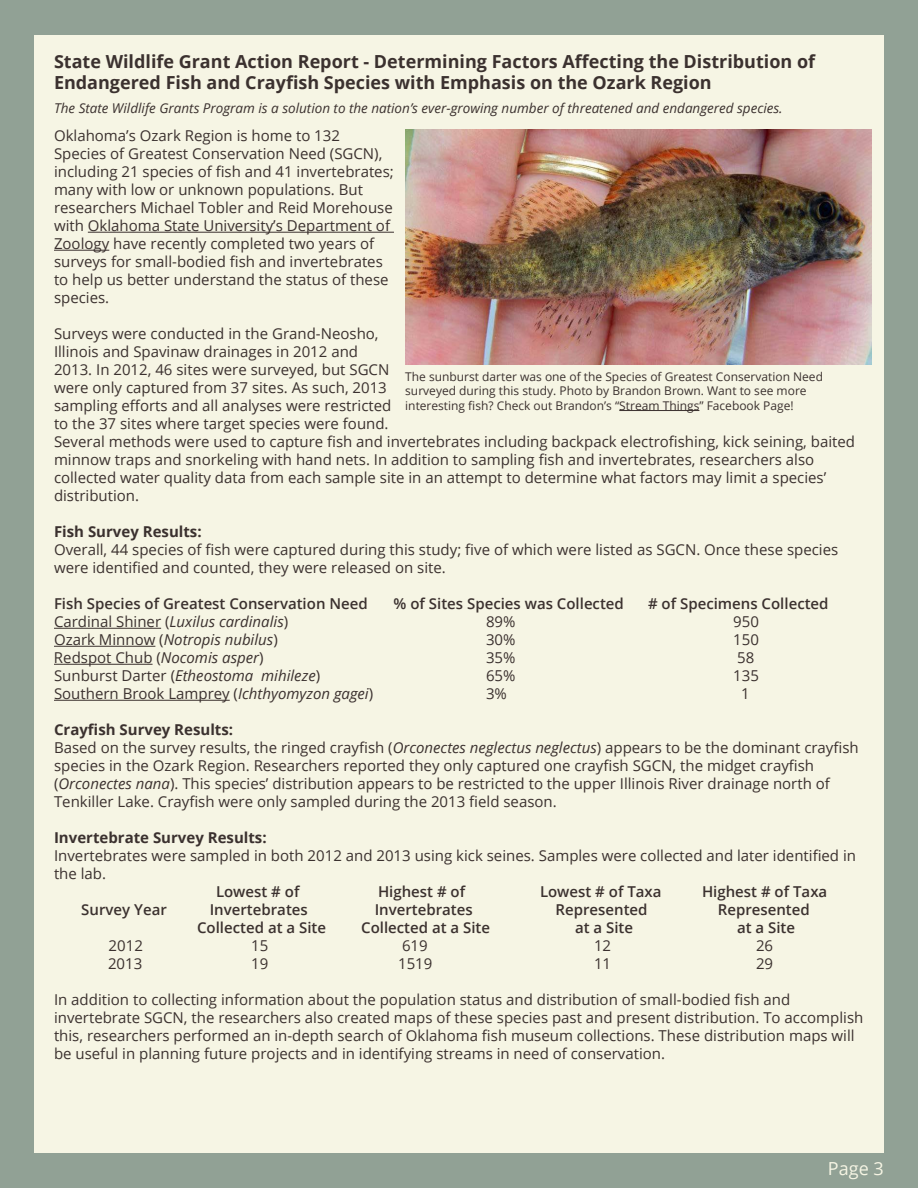
<style>
.page{position:relative;width:918px;height:1188px;background:#fff}
.page>*{position:absolute;margin:0;border:0;box-sizing:border-box;transform-origin:0 0}
.t1{font:700 18px/21.6px "Open Sans";color:#3b312f}
.t2{font:18px "Open Sans";color:#f6f5e4}
.t3{font:15px/18px "Open Sans";color:#3b312f}
.t4{font:600 15px "Open Sans";color:#3b312f}
.t5{font:italic 15px "Open Sans";color:#3b312f}
.t6{font:700 15px "Open Sans";color:#3b312f}
.t7{font:italic 13.5px "Open Sans";color:#3b312f}
.t8{font:12px/14.4px "Open Sans";color:#3b312f}
.s1{font-style:normal}
.s2{font-style:italic}
.s3{font-weight:700}
</style>
<div class="page">
<hr style="left:0;top:1px;width:1px;height:1187px;background:#91a195">
<div style="left:1px;top:1px;width:917px;height:1187px;background:#91a195"></div>
<div style="left:34px;top:35px;width:850px;height:1118px;background:#f6f5e4"></div>
<img style="left:405px;top:130px;width:467px;height:235px">
<hr style="left:88px;top:232px;width:306px;height:1px;background:#3b312f">
<hr style="left:54px;top:250px;width:55px;height:1px;background:#3b312f">
<hr style="left:54px;top:628px;width:107px;height:1px;background:#3b312f">
<hr style="left:54px;top:646px;width:101px;height:1px;background:#3b312f">
<hr style="left:54px;top:664px;width:99px;height:1px;background:#3b312f">
<hr style="left:54px;top:700px;width:176px;height:1px;background:#3b312f">
<hr style="left:619px;top:410px;width:80px;height:1px;background:#3b312f">
<p class="t1" style="left:54px;top:50px;width:763px">State Wildlife Grant Action Report - Determining Factors Affecting the Distribution of<br>Endangered Fish and Crayfish Species with Emphasis on the Ozark Region</p>
<p class="t7" style="left:54px;top:98px;width:730px">The State Wildlife Grants Program is a solution to the nation’s ever-growing number of threatened and endangered species.</p>
<p class="t3" style="left:54px;top:126px;width:341px">Oklahoma’s Ozark Region is home to 132<br>Species of Greatest Conservation Need (SGCN), including 21 species of fish and 41 invertebrates; many with low or unknown populations. But researchers Michael Tobler and Reid Morehouse with Oklahoma State University’s Department of Zoology have recently completed two years of surveys for small-bodied fish and invertebrates to help us better understand the status of these species.</p>
<p class="t3" style="left:54px;top:324px;width:803px">Surveys were conducted in the Grand-Neosho,<br>Illinois and Spavinaw drainages in 2012 and<br>2013. In 2012, 46 sites were surveyed, but SGCN<br>were only captured from 37 sites. As such, 2013<br>sampling efforts and all analyses were restricted<br>to the 37 sites where target species were found.<br>Several methods were used to capture fish and invertebrates including backpack electrofishing, kick seining, baited minnow traps and snorkeling with hand nets. In addition to sampling fish and invertebrates, researchers also collected water quality data from each sample site in an attempt to determine what factors may limit a species’ distribution.</p>
<p class="t6" style="left:54px;top:521px;width:149px">Fish Survey Results:</p>
<p class="t3" style="left:54px;top:540px;width:786px">Overall, 44 species of fish were captured during this study; five of which were listed as SGCN. Once these species were identified and counted, they were released on site.</p>
<p class="t4" style="left:54px;top:593px;width:315px">Fish Species of Greatest Conservation Need</p>
<p class="t4" style="left:394px;top:593px;width:232px">% of Sites Species was Collected</p>
<p class="t4" style="left:648px;top:593px;width:182px"># of Specimens Collected</p>
<p class="t5" style="left:54px;top:611px;width:236px"><span class="s1">Cardinal Shiner (</span>Luxilus cardinalis<span class="s1">)</span></p>
<p class="t3" style="left:486px;top:612px;width:31px">89%</p>
<p class="t3" style="left:733px;top:612px;width:27px">950</p>
<p class="t5" style="left:54px;top:629px;width:225px"><span class="s1">Ozark Minnow (</span>Notropis nubilus<span class="s1">)</span></p>
<p class="t3" style="left:486px;top:630px;width:31px">30%</p>
<p class="t3" style="left:733px;top:630px;width:27px">150</p>
<p class="t3" style="left:54px;top:648px;width:211px">Redspot Chub (<span class="s2">Nocomis asper</span>)</p>
<p class="t3" style="left:486px;top:648px;width:31px">35%</p>
<p class="t3" style="left:737px;top:648px;width:19px">58</p>
<p class="t5" style="left:54px;top:665px;width:268px"><span class="s1">Sunburst Darter (</span>Etheostoma mihileze<span class="s1">)</span></p>
<p class="t3" style="left:486px;top:666px;width:31px">65%</p>
<p class="t3" style="left:733px;top:666px;width:27px">135</p>
<p class="t3" style="left:54px;top:684px;width:321px">Southern Brook Lamprey (<span class="s2">Ichthyomyzon gagei</span>)</p>
<p class="t3" style="left:486px;top:684px;width:22px">3%</p>
<p class="t3" style="left:741px;top:684px;width:10px">1</p>
<p class="t3" style="left:54px;top:720px;width:806px"><span class="s3">Crayfish Survey Results:<br></span>Based on the survey results, the ringed crayfish (<span class="s2">Orconectes neglectus neglectus</span>) appears to be the dominant crayfish species in the Ozark Region. Researchers reported they only captured one crayfish SGCN, the midget crayfish (<span class="s2">Orconectes nana</span>). This species’ distribution appears to be restricted to the upper Illinois River drainage north of Tenkiller Lake. Crayfish were only sampled during the 2013 field season.</p>
<p class="t6" style="left:54px;top:827px;width:214px">Invertebrate Survey Results:</p>
<p class="t3" style="left:54px;top:846px;width:804px">Invertebrates were sampled in both 2012 and 2013 using kick seines. Samples were collected and later identified in the lab.</p>
<p class="t4" style="left:216px;top:881px;width:85px">Lowest # of</p>
<p class="t4" style="left:378px;top:881px;width:89px">Highest # of</p>
<p class="t4" style="left:540px;top:881px;width:123px">Lowest # of Taxa</p>
<p class="t4" style="left:702px;top:881px;width:127px">Highest # of Taxa</p>
<p class="t4" style="left:81px;top:899px;width:87px">Survey Year</p>
<p class="t4" style="left:210px;top:899px;width:100px">Invertebrates</p>
<p class="t4" style="left:375px;top:899px;width:100px">Invertebrates</p>
<p class="t4" style="left:556px;top:899px;width:94px">Represented</p>
<p class="t4" style="left:718px;top:899px;width:94px">Represented</p>
<p class="t4" style="left:197px;top:917px;width:130px">Collected at a Site</p>
<p class="t4" style="left:361px;top:917px;width:130px">Collected at a Site</p>
<p class="t4" style="left:575px;top:917px;width:60px">at a Site</p>
<p class="t4" style="left:737px;top:917px;width:60px">at a Site</p>
<p class="t3" style="left:109px;top:936px;width:36px">2012</p>
<p class="t3" style="left:251px;top:936px;width:19px">15</p>
<p class="t3" style="left:402px;top:936px;width:27px">619</p>
<p class="t3" style="left:594px;top:936px;width:19px">12</p>
<p class="t3" style="left:756px;top:936px;width:19px">26</p>
<p class="t3" style="left:108px;top:954px;width:36px">2013</p>
<p class="t3" style="left:251px;top:954px;width:19px">19</p>
<p class="t3" style="left:398px;top:954px;width:36px">1519</p>
<p class="t3" style="left:594px;top:954px;width:19px">11</p>
<p class="t3" style="left:756px;top:954px;width:19px">29</p>
<p class="t3" style="left:54px;top:990px;width:811px">In addition to collecting information about the population status and distribution of small-bodied fish and invertebrate SGCN, the researchers also created maps of these species past and present distribution. To accomplish this, researchers performed an in-depth search of Oklahoma fish museum collections. These distribution maps will be useful in planning future projects and in identifying streams in need of conservation.</p>
<p class="t8" style="left:405px;top:369px;width:419px">The sunburst darter was one of the Species of Greatest Conservation Need surveyed during this study. Photo by Brandon Brown. Want to see more interesting fish? Check out Brandon’s “Stream Things” Facebook Page!</p>
<p class="t2" style="left:828px;top:1156px;width:57px">Page 3</p>
</div>
